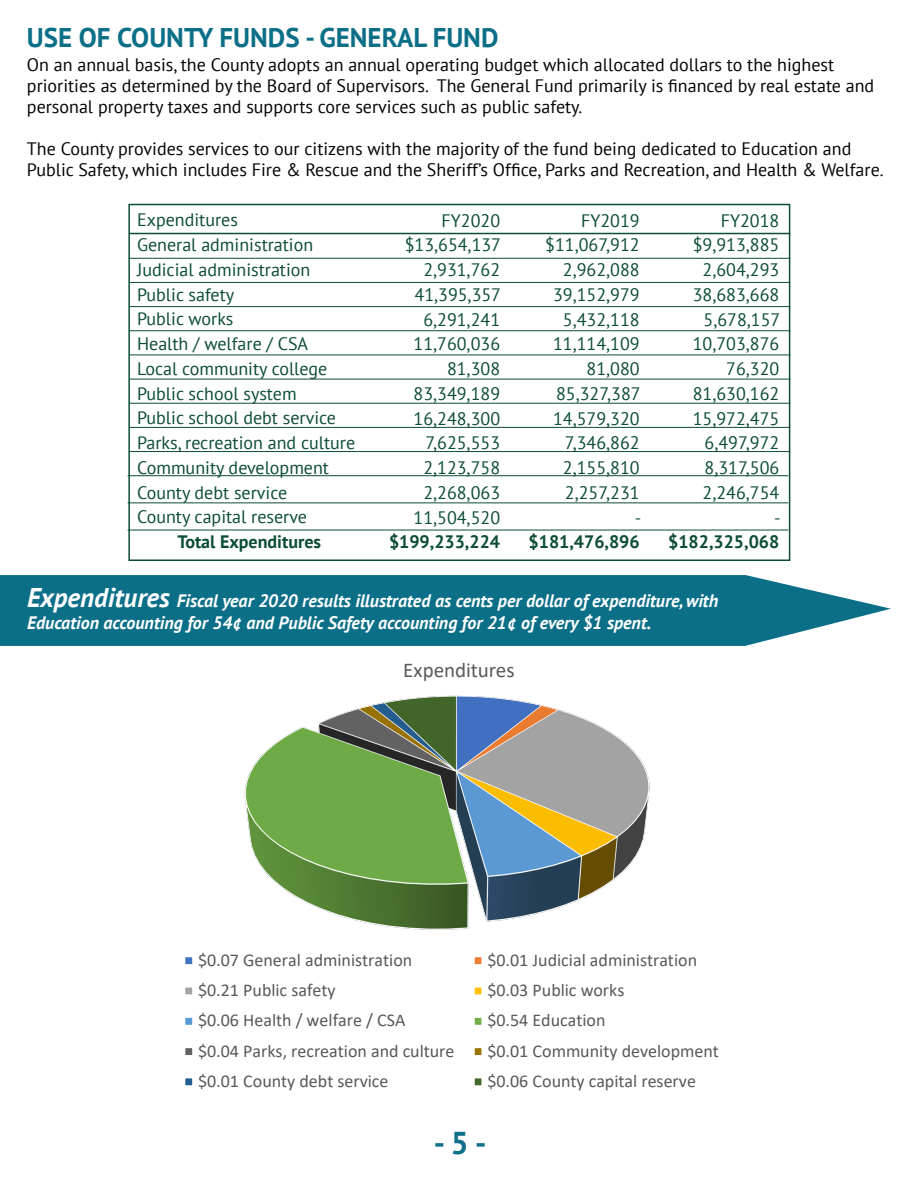
<style>
.page{position:relative;width:918px;height:1188px;background:#fff}
.page>*{position:absolute;margin:0;border:0;box-sizing:border-box;transform-origin:0 0}
.t1{font:700 31.5px "PT Sans";color:#0d7088}
.Headline{font:700 27px "PT Sans";color:#0b6f88}
.t2{font:21px "Calibri";color:#595959}
.t3{font:18px/24.8px "PT Sans";color:#0c4d33;text-align:right}
.t4{font:18px/21px "PT Sans";color:#040503}
.t5{font:18px "Calibri";color:#595959}
.t6{font:italic 700 18px/21.6px "PT Sans";color:#fff}
.t7{font:700 18px "PT Sans";color:#0c4d33}
.s1{font-size:27px}
</style>
<div class="page">
<svg style="left:0;top:575px;width:891px;height:71px;background:#1f7a91"></svg>
<div style="left:128px;top:204px;width:662px;height:357px;border:2px solid #0c4d33"></div>
<hr style="left:130px;top:233px;width:660px;height:1px;background:#0c4d33">
<hr style="left:130px;top:258px;width:660px;height:1px;background:#0c4d33">
<hr style="left:130px;top:306px;width:660px;height:1px;background:#0c4d33">
<hr style="left:130px;top:330px;width:660px;height:1px;background:#0c4d33">
<hr style="left:130px;top:355px;width:660px;height:1px;background:#0c4d33">
<hr style="left:130px;top:379px;width:660px;height:1px;background:#0c4d33">
<hr style="left:130px;top:403px;width:660px;height:1px;background:#0c4d33">
<hr style="left:130px;top:427px;width:660px;height:1px;background:#0c4d33">
<hr style="left:130px;top:282px;width:660px;height:1px;background:#0c4d33">
<hr style="left:130px;top:451px;width:660px;height:1px;background:#0c4d33">
<hr style="left:128px;top:475px;width:660px;height:1px;background:#0c4d33">
<hr style="left:128px;top:503px;width:660px;height:1px;background:#0c4d33">
<hr style="left:128px;top:530px;width:660px;height:1px;background:#0c4d33">
<img style="left:244px;top:695px;width:406px;height:235px">
<div style="left:182px;top:954px;width:13px;height:13px;background:#4472c4;border:3px solid #fff"></div>
<div style="left:472px;top:954px;width:12px;height:13px;background:#ed7d31;border:3px solid #fff"></div>
<div style="left:182px;top:984px;width:13px;height:13px;background:#a5a5a5;border:3px solid #fff"></div>
<div style="left:472px;top:984px;width:12px;height:13px;background:#ffc000;border:3px solid #fff"></div>
<div style="left:182px;top:1015px;width:13px;height:13px;background:#5b9bd5;border:3px solid #fff"></div>
<div style="left:472px;top:1015px;width:12px;height:13px;background:#70ad47;border:3px solid #fff"></div>
<div style="left:182px;top:1045px;width:13px;height:13px;background:#636363;border:3px solid #fff"></div>
<div style="left:472px;top:1045px;width:12px;height:13px;background:#997300;border:3px solid #fff"></div>
<div style="left:182px;top:1075px;width:13px;height:13px;background:#255e91;border:3px solid #fff"></div>
<div style="left:472px;top:1075px;width:12px;height:13px;background:#43682b;border:3px solid #fff"></div>
<p class="Headline" style="left:27px;top:19px;width:473px">USE OF COUNTY FUNDS - GENERAL FUND</p>
<p class="t4" style="left:27px;top:54px;width:849px">On an annual basis, the County adopts an annual operating budget which allocated dollars to the highest priorities as determined by the Board of Supervisors. The General Fund primarily is financed by real estate and personal property taxes and supports core services such as public safety.</p>
<p class="t4" style="left:27px;top:138px;width:858px">The County provides services to our citizens with the majority of the fund being dedicated to Education and<br>Public Safety, which includes Fire &amp; Rescue and the Sheriff’s Office, Parks and Recreation, and Health &amp; Welfare.</p>
<p class="t3" style="left:137px;top:207px;width:102px">Expenditures</p>
<p class="t3" style="left:137px;top:232px;width:178px">General administration</p>
<p class="t3" style="left:137px;top:257px;width:175px">Judicial administration</p>
<p class="t3" style="left:137px;top:281px;width:99px">Public safety</p>
<p class="t3" style="left:137px;top:306px;width:98px">Public works</p>
<p class="t3" style="left:137px;top:331px;width:173px">Health / welfare / CSA</p>
<p class="t3" style="left:137px;top:356px;width:192px">Local community college</p>
<p class="t3" style="left:137px;top:380px;width:161px">Public school system</p>
<p class="t3" style="left:137px;top:405px;width:200px">Public school debt service</p>
<p class="t3" style="left:137px;top:430px;width:220px">Parks, recreation and culture</p>
<p class="t3" style="left:137px;top:455px;width:193px">Community development</p>
<p class="t3" style="left:137px;top:479px;width:152px">County debt service</p>
<p class="t3" style="left:137px;top:504px;width:171px">County capital reserve</p>
<p class="t7" style="left:177px;top:530px;width:145px">Total Expenditures</p>
<p class="t3" style="left:405px;top:208px;width:98px">FY2020 $13,654,137</p>
<p class="t3" style="left:423px;top:257px;width:78px">2,931,762</p>
<p class="t3" style="left:415px;top:282px;width:88px">41,395,357</p>
<p class="t3" style="left:423px;top:307px;width:78px">6,291,241</p>
<p class="t3" style="left:414px;top:331px;width:88px">11,760,036</p>
<p class="t3" style="left:447px;top:356px;width:55px">81,308</p>
<p class="t3" style="left:414px;top:381px;width:88px">83,349,189</p>
<p class="t3" style="left:414px;top:406px;width:88px">16,248,300</p>
<p class="t3" style="left:425px;top:430px;width:76px">7,625,553</p>
<p class="t3" style="left:423px;top:455px;width:78px">2,123,758</p>
<p class="t3" style="left:423px;top:480px;width:78px">2,268,063</p>
<p class="t3" style="left:414px;top:505px;width:88px">11,504,520</p>
<p class="t7" style="left:389px;top:530px;width:113px">$199,233,224</p>
<p class="t3" style="left:581px;top:208px;width:60px">FY2019</p>
<p class="t3" style="left:545px;top:232px;width:96px">$11,067,912</p>
<p class="t3" style="left:563px;top:257px;width:78px">2,962,088</p>
<p class="t3" style="left:553px;top:282px;width:88px">39,152,979</p>
<p class="t3" style="left:563px;top:307px;width:78px">5,432,118</p>
<p class="t3" style="left:553px;top:331px;width:88px">11,114,109</p>
<p class="t3" style="left:587px;top:356px;width:55px">81,080</p>
<p class="t3" style="left:556px;top:381px;width:86px">85,327,387</p>
<p class="t3" style="left:553px;top:406px;width:88px">14,579,320</p>
<p class="t3" style="left:565px;top:430px;width:76px">7,346,862</p>
<p class="t3" style="left:563px;top:455px;width:78px">2,155,810</p>
<p class="t3" style="left:565px;top:480px;width:76px">2,257,231</p>
<p class="t3" style="left:635px;top:505px;width:8px">-</p>
<p class="t7" style="left:529px;top:530px;width:113px">$181,476,896</p>
<p class="t3" style="left:721px;top:208px;width:60px">FY2018</p>
<p class="t3" style="left:693px;top:232px;width:88px">$9,913,885</p>
<p class="t3" style="left:703px;top:257px;width:78px">2,604,293</p>
<p class="t3" style="left:693px;top:282px;width:88px">38,683,668</p>
<p class="t3" style="left:704px;top:307px;width:78px">5,678,157</p>
<p class="t3" style="left:693px;top:331px;width:88px">10,703,876</p>
<p class="t3" style="left:726px;top:356px;width:55px">76,320</p>
<p class="t3" style="left:693px;top:381px;width:88px">81,630,162</p>
<p class="t3" style="left:693px;top:406px;width:88px">15,972,475</p>
<p class="t3" style="left:705px;top:430px;width:76px">6,497,972</p>
<p class="t3" style="left:705px;top:455px;width:76px">8,317,506</p>
<p class="t3" style="left:703px;top:480px;width:78px">2,246,754</p>
<p class="t3" style="left:774px;top:505px;width:8px">-</p>
<p class="t7" style="left:668px;top:530px;width:113px">$182,325,068</p>
<p class="t6" style="left:27px;top:590px;width:693px"><span class="s1">Expenditures</span> Fiscal year 2020 results illustrated as cents per dollar of expenditure, with<br>Education accounting for 54¢ and Public Safety accounting for 21¢ of every $1 spent.</p>
<p class="t2" style="left:403px;top:656px;width:113px">Expenditures</p>
<p class="t5" style="left:198px;top:947px;width:216px">$0.07 General administration</p>
<p class="t5" style="left:487px;top:947px;width:211px">$0.01 Judicial administration</p>
<p class="t5" style="left:198px;top:978px;width:139px">$0.21 Public safety</p>
<p class="t5" style="left:487px;top:978px;width:139px">$0.03 Public works</p>
<p class="t5" style="left:198px;top:1008px;width:209px">$0.06 Health / welfare / CSA</p>
<p class="t5" style="left:487px;top:1008px;width:120px">$0.54 Education</p>
<p class="t5" style="left:198px;top:1038px;width:258px">$0.04 Parks, recreation and culture</p>
<p class="t5" style="left:487px;top:1038px;width:233px">$0.01 Community development</p>
<p class="t5" style="left:198px;top:1069px;width:192px">$0.01 County debt service</p>
<p class="t5" style="left:487px;top:1069px;width:210px">$0.06 County capital reserve</p>
<h1 class="t1" style="left:434px;top:1122px;width:54px">- 5 -</h1>
</div>
